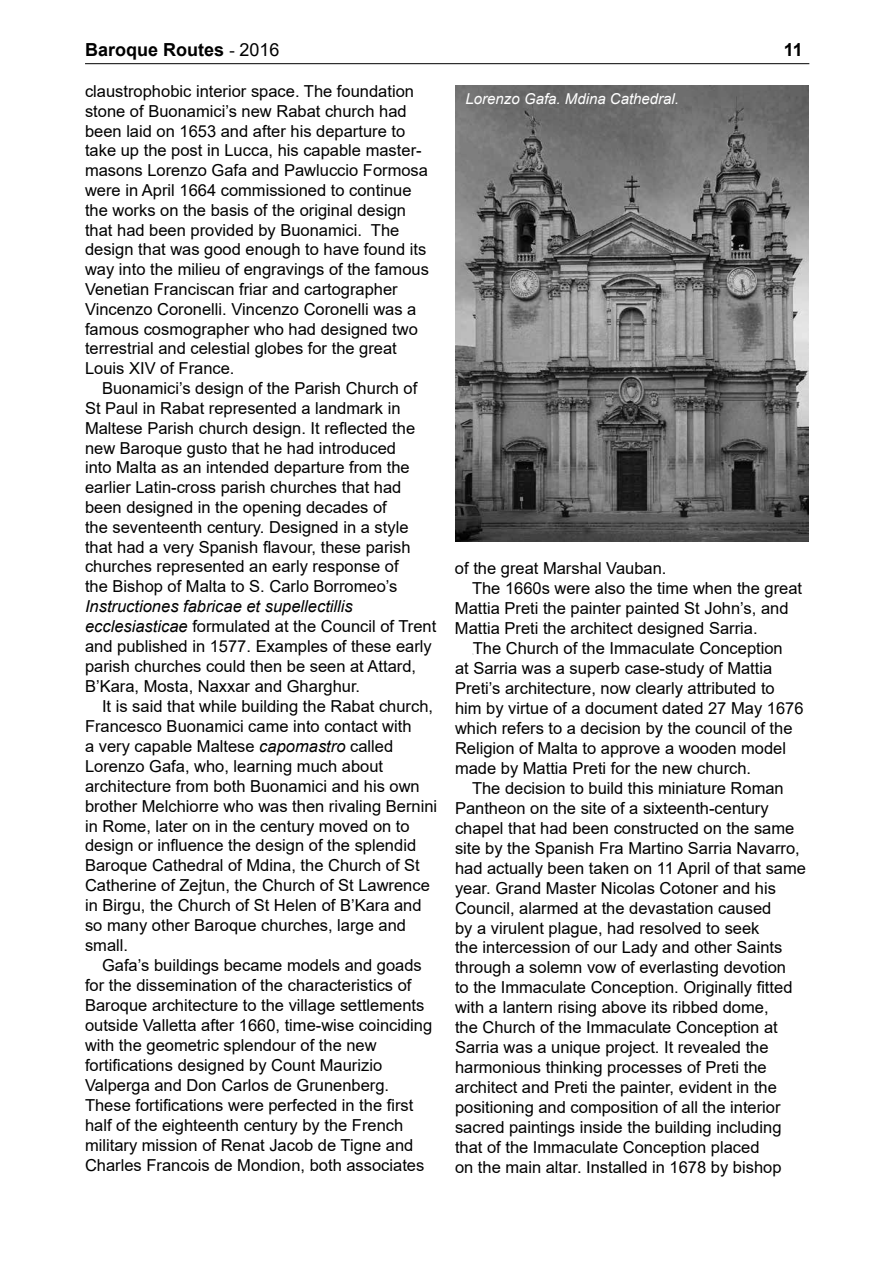
<style>
.page{position:relative;width:893px;height:1263px;background:#fff}
.page>*{position:absolute;margin:0;border:0;box-sizing:border-box;transform-origin:0 0}
.t1{font:700 18px "Arial";color:#000}
.t2{font:16.5px/20px "Arial";color:#000}
.t3{font:italic 15px "Arial";color:#fff}
.s1{font-family:"Times New Roman";font-weight:400}
.s2{font-weight:400}
.s3{font-style:italic}
</style>
<div class="page">
<hr style="left:85px;top:63px;width:724px;height:1px;background:#000">
<img style="left:455px;top:85px;width:353px;height:457px">
<p class="t1" style="left:85px;top:37px;width:196px">Baroque Routes <span class="s1">-</span> <span class="s2">2016</span></p>
<p class="t1" style="left:784px;top:37px;width:21px">11</p>
<p class="t2" style="left:85px;top:81px;width:345px">claustrophobic interior space. The foundation stone of Buonamici’s new Rabat church had been laid on 1653 and after his departure to take up the post in Lucca, his capable master&shy;masons Lorenzo Gafa and Pawluccio Formosa were in April 1664 commissioned to continue the works on the basis of the original design that had been provided by Buonamici. The design that was good enough to have found its way into the milieu of engravings of the famous Venetian Franciscan friar and cartographer Vincenzo Coronelli. Vincenzo Coronelli was a famous cosmographer who had designed two terrestrial and celestial globes for the great Louis XIV of France.</p>
<p class="t2" style="left:85px;top:378px;width:334px;text-indent:17px">Buonamici’s design of the Parish Church of St Paul in Rabat represented a landmark in Maltese Parish church design. It reflected the new Baroque gusto that he had introduced into Malta as an intended departure from the earlier Latin-cross parish churches that had been designed in the opening decades of<br>the seventeenth century. Designed in a style that had a very Spanish flavour, these parish churches represented an early response of the Bishop of Malta to S. Carlo Borromeo’s</p>
<p class="t2" style="left:85px;top:596px;width:353px"><span class="s3">Instructiones fabricae et supellectillis ecclesiasticae</span> formulated at the Council of Trent and published in 1577. Examples of these early parish churches could then be seen at Attard, B’Kara, Mosta, Naxxar and Gharghur.</p>
<p class="t2" style="left:85px;top:696px;width:354px;text-indent:17px">It is said that while building the Rabat church, Francesco Buonamici came into contact with<br>a very capable Maltese <span class="s3">capomastro</span> called Lorenzo Gafa, who, learning much about architecture from both Buonamici and his own brother Melchiorre who was then rivaling Bernini in Rome, later on in the century moved on to design or influence the design of the splendid Baroque Cathedral of Mdina, the Church of St Catherine of Zejtun, the Church of St Lawrence in Birgu, the Church of St Helen of B’Kara and so many other Baroque churches, large and small.</p>
<p class="t2" style="left:85px;top:955px;width:349px;text-indent:17px">Gafa’s buildings became models and goads for the dissemination of the characteristics of Baroque architecture to the village settlements outside Valletta after 1660, time-wise coinciding with the geometric splendour of the new fortifications designed by Count Maurizio Valperga and Don Carlos de Grunenberg.<br>These fortifications were perfected in the first half of the eighteenth century by the French military mission of Renat Jacob de Tigne and Charles Francois de Mondion, both associates</p>
<p class="t3" style="left:466px;top:89px;width:215px">Lorenzo Gafa. Mdina Cathedral.</p>
<p class="t2" style="left:455px;top:558px;width:213px">of the great Marshal Vauban.</p>
<p class="t2" style="left:472px;top:578px;width:332px">The 1660s were also the time when the great</p>
<p class="t2" style="left:455px;top:598px;width:335px">Mattia Preti the painter painted St John’s, and</p>
<p class="t2" style="left:455px;top:618px;width:304px">Mattia Preti the architect designed Sarria.</p>
<p class="t2" style="left:473px;top:638px;width:311px">The Church of the Immaculate Conception</p>
<p class="t2" style="left:455px;top:658px;width:319px">at Sarria was a superb case-study of Mattia</p>
<p class="t2" style="left:455px;top:678px;width:321px">Preti’s architecture, now clearly attributed to</p>
<p class="t2" style="left:455px;top:698px;width:350px">him by virtue of a document dated 27 May 1676</p>
<p class="t2" style="left:455px;top:718px;width:339px">which refers to a decision by the council of the</p>
<p class="t2" style="left:455px;top:738px;width:333px">Religion of Malta to approve a wooden model</p>
<p class="t2" style="left:455px;top:758px;width:298px">made by Mattia Preti for the new church.</p>
<p class="t2" style="left:472px;top:778px;width:313px">The decision to build this miniature Roman</p>
<p class="t2" style="left:455px;top:798px;width:315px">Pantheon on the site of a sixteenth-century</p>
<p class="t2" style="left:455px;top:818px;width:341px">chapel that had been constructed on the same</p>
<p class="t2" style="left:455px;top:838px;width:346px">site by the Spanish Fra Martino Sarria Navarro,</p>
<p class="t2" style="left:455px;top:858px;width:353px">had actually been taken on 11 April of that same</p>
<p class="t2" style="left:455px;top:878px;width:322px">year. Grand Master Nicolas Cotoner and his</p>
<p class="t2" style="left:455px;top:898px;width:318px">Council, alarmed at the devastation caused</p>
<p class="t2" style="left:455px;top:918px;width:306px">by a virulent plague, had resolved to seek</p>
<p class="t2" style="left:455px;top:937px;width:329px">the intercession of our Lady and other Saints</p>
<p class="t2" style="left:455px;top:957px;width:333px">through a solemn vow of everlasting devotion</p>
<p class="t2" style="left:455px;top:977px;width:339px">to the Immaculate Conception. Originally fitted</p>
<p class="t2" style="left:455px;top:997px;width:315px">with a lantern rising above its ribbed dome,</p>
<p class="t2" style="left:455px;top:1017px;width:324px">the Church of the Immaculate Conception at</p>
<p class="t2" style="left:455px;top:1037px;width:315px">Sarria was a unique project. It revealed the</p>
<p class="t2" style="left:455px;top:1057px;width:313px">harmonious thinking processes of Preti the</p>
<p class="t2" style="left:455px;top:1077px;width:323px">architect and Preti the painter, evident in the</p>
<p class="t2" style="left:455px;top:1097px;width:327px">positioning and composition of all the interior</p>
<p class="t2" style="left:455px;top:1117px;width:328px">sacred paintings inside the building including</p>
<p class="t2" style="left:455px;top:1137px;width:306px">that of the Immaculate Conception placed</p>
<p class="t2" style="left:455px;top:1157px;width:328px">on the main altar. Installed in 1678 by bishop</p>
</div>
